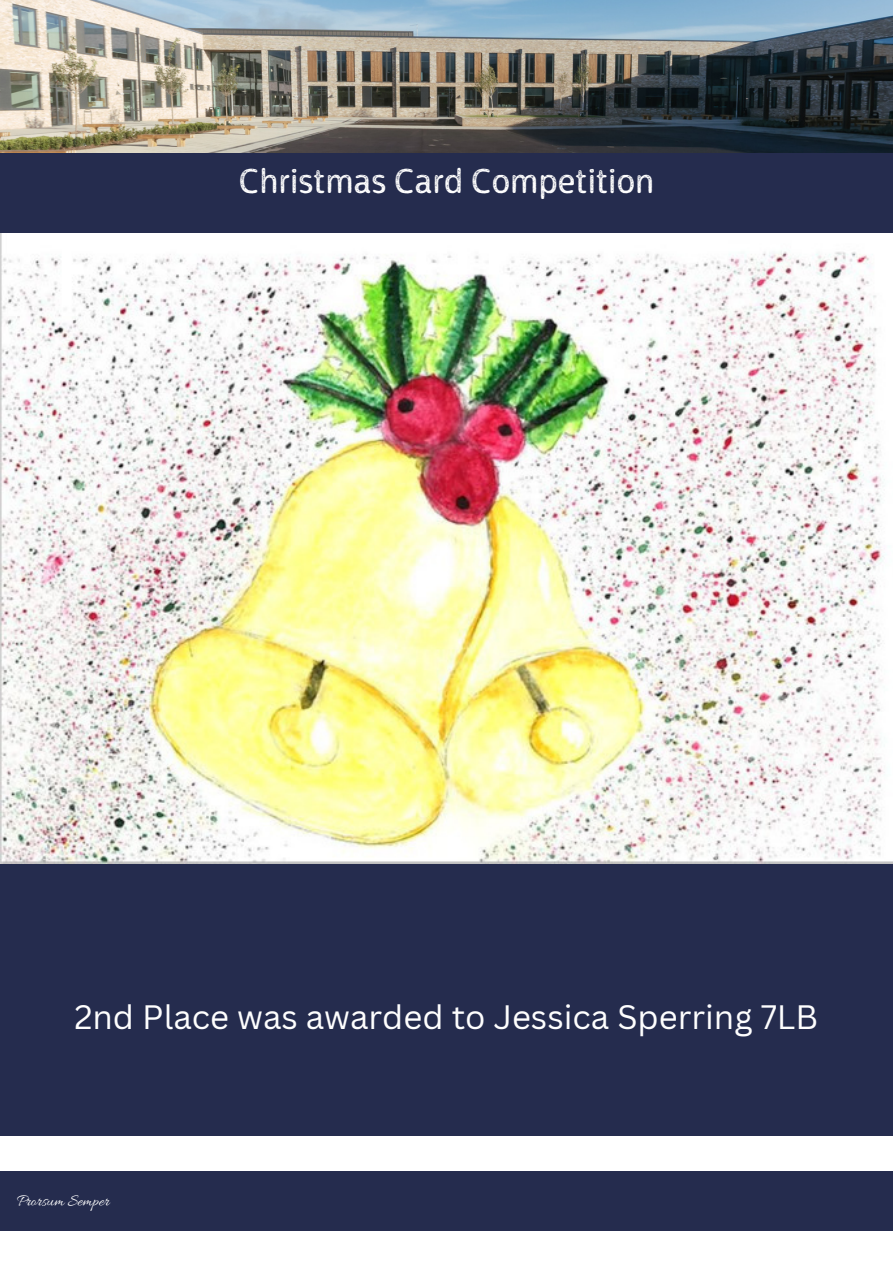
<style>
.page{position:relative;width:893px;height:1264px;background:#fff}
.page>*{position:absolute;margin:0;border:0;box-sizing:border-box;transform-origin:0 0}
.t1{font:36px "Ossem Rust";color:#fefefe}
.t2{font:33px "Canva Sans";color:#fefefe}
.t3{font:16.65px "Allura";color:#fff}
</style>
<div class="page">
<div style="left:0;top:1171px;width:892px;height:59px;background:#252c4e"></div>
<div style="left:0;top:111px;width:892px;height:1025px;background:#252c4e"></div>
<img style="left:0;top:0;width:892px;height:152px">
<img style="left:0;top:233px;width:892px;height:630px">
<p class="t1" style="left:238px;top:160px;width:417px">Christmas Card Competition</p>
<p class="t2" style="left:74px;top:994px;width:745px">2nd Place was awarded to Jessica Sperring 7LB</p>
<p class="t3" style="left:17px;top:1191px;width:94px">Prorsum Semper</p>
</div>
